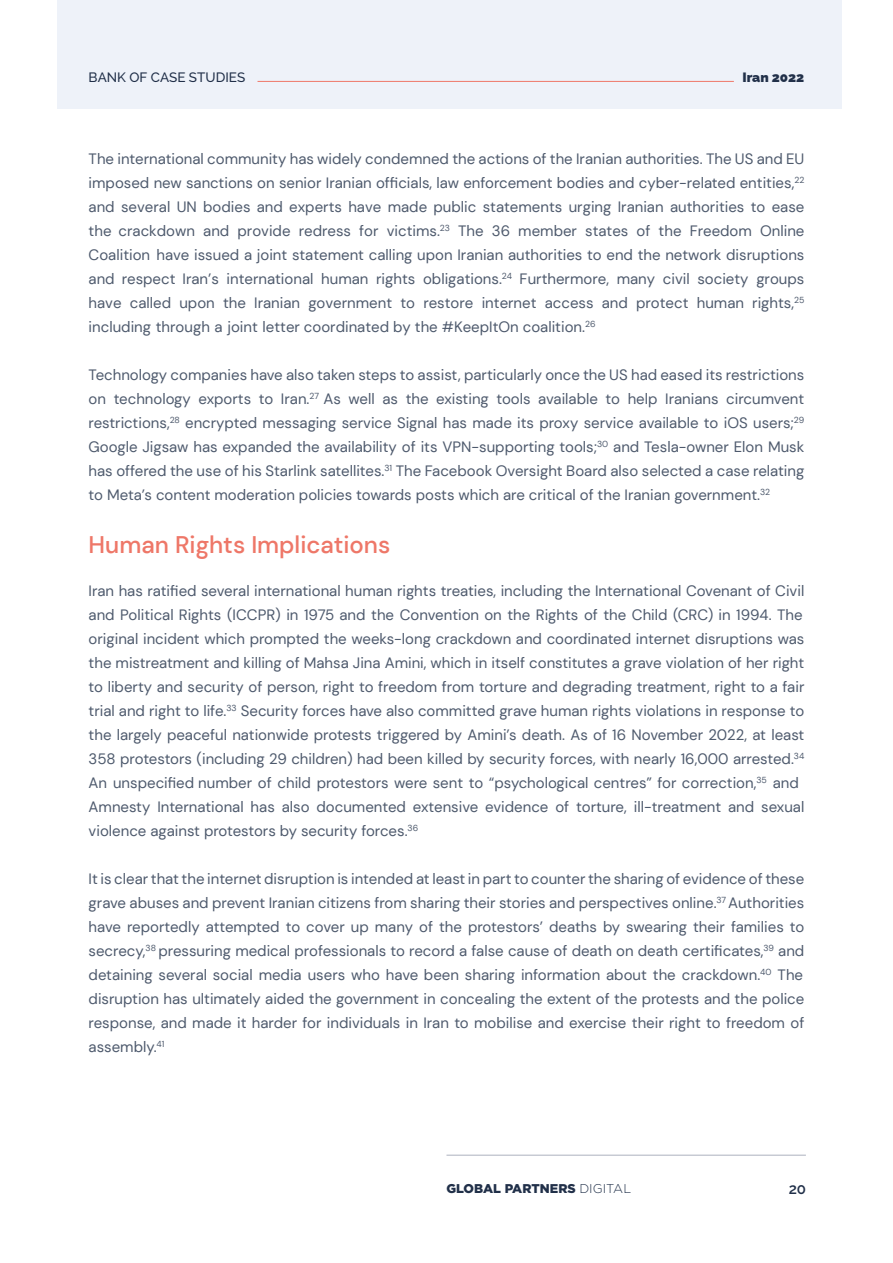
<style>
.page{position:relative;width:893px;height:1263px;background:#fff}
.page>*{position:absolute;margin:0;border:0;box-sizing:border-box;transform-origin:0 0}
.t1{font:500 24px "DM Sans";color:#ee7768}
.t2{font:15px/24px "DM Sans";color:#4e5a6d;text-align:justify}
.t3{font:600 15px "Raleway";color:#213049}
.t4{font:500 13.5px "Raleway";color:#213049}
.t5{font:900 13.5px "Raleway";color:#213049}
.t6{font:900 12.75px "Gotham";color:#213049}
.s1{font-weight:300}
</style>
<div class="page">
<hr style="left:446px;top:1155px;width:360px;height:1px;background:#acb1bf">
<div style="left:57px;top:0;width:785px;height:108px;background:#eef2f9"></div>
<hr style="left:258px;top:81px;width:476px;height:1px;background:#ee7768">
<p class="t4" style="left:89px;top:70px;width:158px">BANK OF CASE STUDIES</p>
<p class="t5" style="left:742px;top:67px;width:63px">Iran 2022</p>
<p class="t2" style="left:89px;top:147px;width:717px">The international community has widely condemned the actions of the Iranian authorities. The US and EU imposed new sanctions on senior Iranian officials, law enforcement bodies and cyber-related entities,<sup>22 </sup>and several UN bodies and experts have made public statements urging Iranian authorities to ease the crackdown and provide redress for victims.<sup>23</sup> The 36 member states of the Freedom Online Coalition have issued a joint statement calling upon Iranian authorities to end the network disruptions and respect Iran’s international human rights obligations.<sup>24</sup> Furthermore, many civil society groups have called upon the Iranian government to restore internet access and protect human rights,<sup>25 </sup>including through a joint letter coordinated by the #KeepItOn coalition.<sup>26</sup></p>
<p class="t2" style="left:89px;top:363px;width:717px">Technology companies have also taken steps to assist, particularly once the US had eased its restrictions on technology exports to Iran.<sup>27</sup> As well as the existing tools available to help Iranians circumvent restrictions,<sup>28</sup> encrypted messaging service Signal has made its proxy service available to iOS users;<sup>29<br></sup>Google Jigsaw has expanded the availability of its VPN-supporting tools;<sup>30</sup> and Tesla-owner Elon Musk has offered the use of his Starlink satellites.<sup>31</sup> The Facebook Oversight Board also selected a case relating to Meta’s content moderation policies towards posts which are critical of the Iranian government.<sup>32</sup></p>
<h1 class="t1" style="left:89px;top:529px;width:303px">Human Rights Implications</h1>
<p class="t2" style="left:89px;top:579px;width:717px;text-align:left">Iran has ratified several international human rights treaties, including the International Covenant of Civil and Political Rights (ICCPR) in 1975 and the Convention on the Rights of the Child (CRC) in 1994. The original incident which prompted the weeks-long crackdown and coordinated internet disruptions was the mistreatment and killing of Mahsa Jina Amini, which in itself constitutes a grave violation of her right to liberty and security of person, right to freedom from torture and degrading treatment, right to a fair trial and right to life.<sup>33</sup> Security forces have also committed grave human rights violations in response to the largely peaceful nationwide protests triggered by Amini’s death. As of 16 November 2022, at least 358 protestors (including 29 children) had been killed by security forces, with nearly 16,000 arrested.<sup>34<br></sup>An unspecified number of child protestors were sent to “psychological centres” for correction,<sup>35</sup> and Amnesty International has also documented extensive evidence of torture, ill-treatment and sexual violence against protestors by security forces.<sup>36</sup></p>
<p class="t2" style="left:89px;top:867px;width:717px">It is clear that the internet disruption is intended at least in part to counter the sharing of evidence of these grave abuses and prevent Iranian citizens from sharing their stories and perspectives online.<sup>37</sup> Authorities have reportedly attempted to cover up many of the protestors’ deaths by swearing their families to secrecy,<sup>38</sup> pressuring medical professionals to record a false cause of death on death certificates,<sup>39</sup> and detaining several social media users who have been sharing information about the crackdown.<sup>40</sup> The disruption has ultimately aided the government in concealing the extent of the protests and the police response, and made it harder for individuals in Iran to mobilise and exercise their right to freedom of assembly.<sup>41</sup></p>
<p class="t6" style="left:446px;top:1181px;width:186px">GLOBAL PARTNERS <span class="s1">DIGITAL</span></p>
<p class="t3" style="left:789px;top:1180px;width:19px">20</p>
</div>
